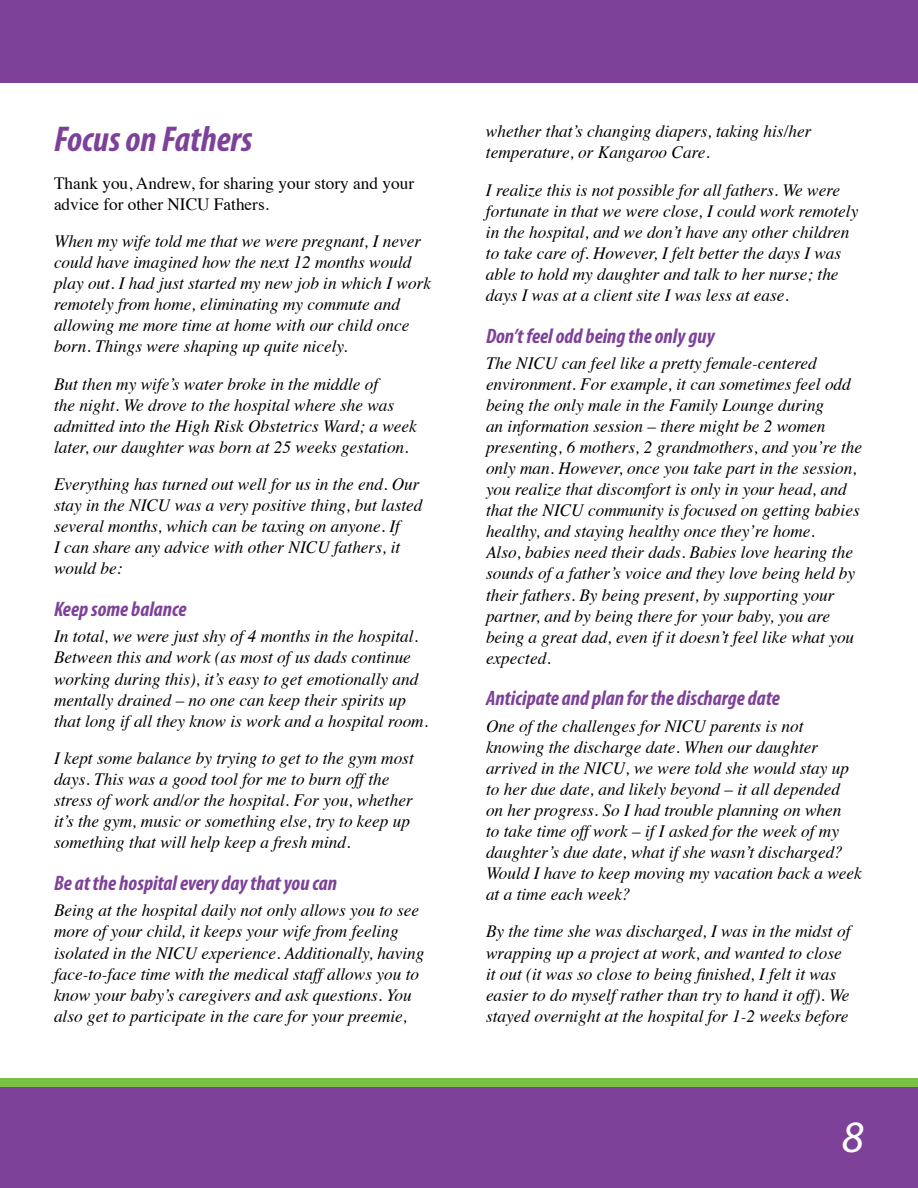
<style>
.page{position:relative;width:918px;height:1188px;background:#fff}
.page>*{position:absolute;margin:0;border:0;box-sizing:border-box;transform-origin:0 0}
.t1{font:italic 45px "Myriad Pro";color:#fff}
.t2{font:italic 700 condensed 36px "Myriad Pro";color:#7d4199}
.t3{font:italic 700 condensed 21px "Myriad Pro";color:#7d4199}
.t4{font:italic 17.25px/21px "Times";color:#000}
.t5{font:17.25px/21px "Times";color:#000}
</style>
<div class="page">
<div style="left:0;top:0;width:918px;height:82px;background:#7d4199"></div>
<div style="left:0;top:1082px;width:918px;height:106px;background:#7d4199"></div>
<div style="left:0;top:1078px;width:918px;height:8px;background:#7ac143"></div>
<h2 class="t2" style="left:54px;top:117px;width:200px">Focus on Fathers</h2>
<p class="t5" style="left:54px;top:171px;width:362px">Thank you, Andrew, for sharing your story and your advice for other NICU Fathers.</p>
<p class="t4" style="left:54px;top:230px;width:379px">When my wife told me that we were pregnant, I never could have imagined how the next 12 months would play out. I had just started my new job in which I work remotely from home, eliminating my commute and allowing me more time at home with our child once born. Things were shaping up quite nicely.</p>
<p class="t4" style="left:54px;top:372px;width:364px">But then my wife’s water broke in the middle of<br>the night. We drove to the hospital where she was admitted into the High Risk Obstetrics Ward; a week later, our daughter was born at 25 weeks gestation.</p>
<p class="t4" style="left:54px;top:473px;width:370px">Everything has turned out well for us in the end. Our stay in the NICU was a very positive thing, but lasted several months, which can be taxing on anyone. If<br>I can share any advice with other NICU fathers, it would be:</p>
<p class="t3" style="left:54px;top:596px;width:134px">Keep some balance</p>
<p class="t4" style="left:54px;top:625px;width:376px">In total, we were just shy of 4 months in the hospital.<br>Between this and work (as most of us dads continue working during this), it’s easy to get emotionally and mentally drained – no one can keep their spirits up that long if all they know is work and a hospital room.</p>
<p class="t4" style="left:54px;top:747px;width:361px">I kept some balance by trying to get to the gym most days. This was a good tool for me to burn off the stress of work and/or the hospital. For you, whether it’s the gym, music or something else, try to keep up something that will help keep a fresh mind.</p>
<p class="t3" style="left:54px;top:870px;width:285px">Be at the hospital every day that you can</p>
<p class="t4" style="left:54px;top:899px;width:372px">Being at the hospital daily not only allows you to see more of your child, it keeps your wife from feeling isolated in the NICU experience. Additionally, having face-to-face time with the medical staff allows you to know your baby’s caregivers and ask questions. You also get to participate in the care for your preemie,</p>
<p class="t4" style="left:486px;top:120px;width:327px">whether that’s changing diapers, taking his/her temperature, or Kangaroo Care.</p>
<p class="t4" style="left:486px;top:178px;width:374px">I realize this is not possible for all fathers. We were fortunate in that we were close, I could work remotely in the hospital, and we don’t have any other children to take care of. However, I felt better the days I was able to hold my daughter and talk to her nurse; the days I was at a client site I was less at ease.</p>
<p class="t3" style="left:486px;top:323px;width:230px">Don’t feel odd being the only guy</p>
<p class="t4" style="left:486px;top:352px;width:378px">The NICU can feel like a pretty female-centered environment. For example, it can sometimes feel odd being the only male in the Family Lounge during<br>an information session – there might be 2 women presenting, 6 mothers, 2 grandmothers, and you’re the only man. However, once you take part in the session, you realize that discomfort is only in your head, and that the NICU community is focused on getting babies healthy, and staying healthy once they’re home.<br>Also, babies need their dads. Babies love hearing the sounds of a father’s voice and they love being held by their fathers. By being present, by supporting your partner, and by being there for your baby, you are being a great dad, even if it doesn’t feel like what you expected.</p>
<p class="t3" style="left:486px;top:685px;width:295px">Anticipate and plan for the discharge date</p>
<p class="t4" style="left:486px;top:715px;width:377px">One of the challenges for NICU parents is not knowing the discharge date. When our daughter arrived in the NICU, we were told she would stay up to her due date, and likely beyond – it all depended<br>on her progress. So I had trouble planning on when<br>to take time off work – if I asked for the week of my daughter’s due date, what if she wasn’t discharged?<br>Would I have to keep moving my vacation back a week at a time each week?</p>
<p class="t4" style="left:486px;top:920px;width:366px">By the time she was discharged, I was in the midst of wrapping up a project at work, and wanted to close it out (it was so close to being finished, I felt it was easier to do myself rather than try to hand it off). We stayed overnight at the hospital for 1-2 weeks before</p>
<h1 class="t1" style="left:842px;top:1109px;width:24px">8</h1>
</div>
